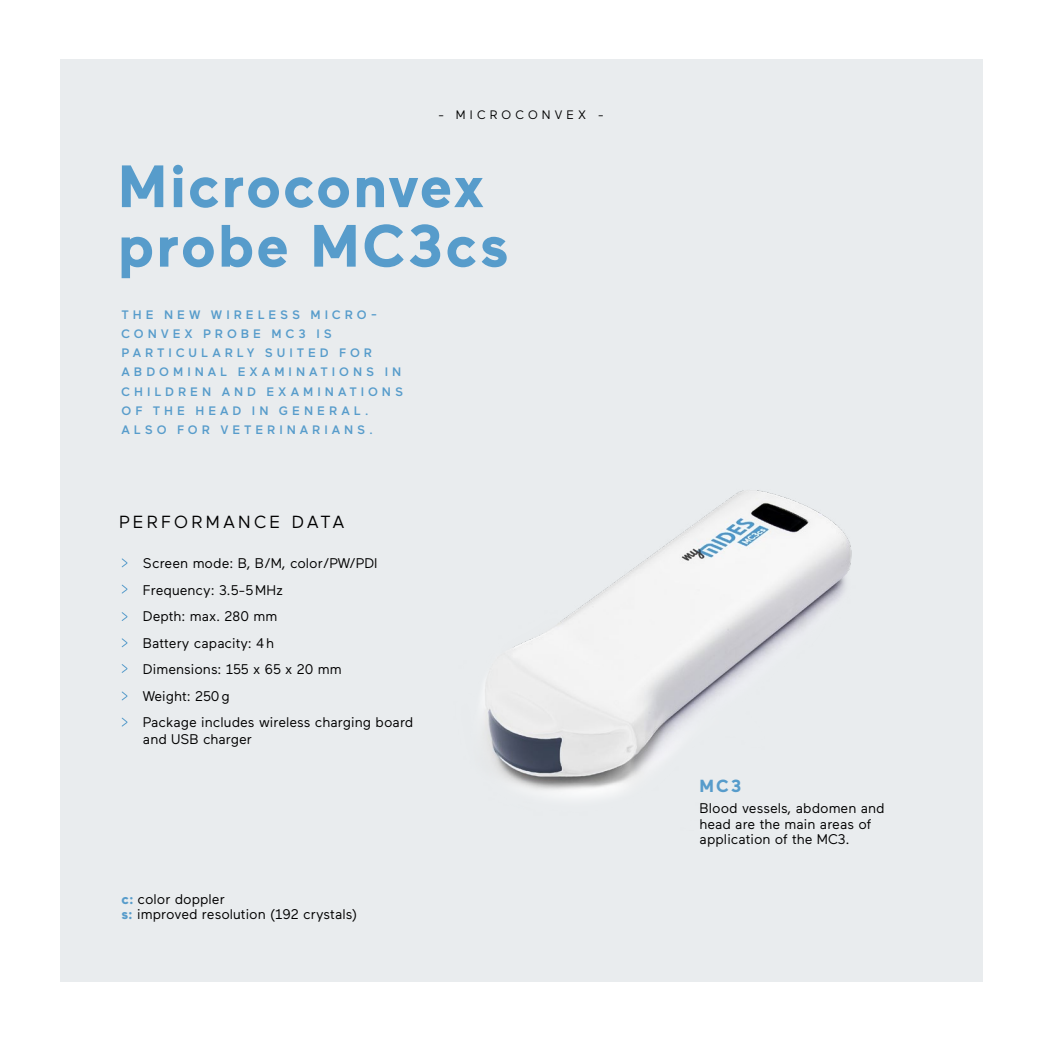
<style>
.page{position:relative;width:1042px;height:1042px;background:#fff}
.page>*{position:absolute;margin:0;border:0;box-sizing:border-box;transform-origin:0 0}
.t1{font:700 59.5px/59.5px "Maax";letter-spacing:.035em;color:#579ccb}
.t2{font:17.5px "Maax";letter-spacing:.18em;color:#000}
.t3{font:700 17.5px "Maax";color:#579ccb}
.t4{font:14px/26.6px "Maax";color:#000}
.t5{font:500 12.25px/19.2px "Maax";letter-spacing:.32em;color:#579ccb}
.t6{font:12.25px "Maax";letter-spacing:.34em;color:#000}
.s1{font-weight:700;color:#579ccb}
</style>
<div class="page">
<div style="left:60px;top:60px;width:922px;height:922px;background:#e9ecee"></div>
<svg style="left:121px;top:558px;width:7px;height:10px"></svg>
<svg style="left:121px;top:612px;width:7px;height:9px"></svg>
<svg style="left:121px;top:691px;width:7px;height:10px"></svg>
<svg style="left:121px;top:584px;width:7px;height:10px"></svg>
<svg style="left:121px;top:664px;width:7px;height:9px"></svg>
<svg style="left:121px;top:638px;width:7px;height:10px"></svg>
<svg style="left:121px;top:717px;width:7px;height:10px"></svg>
<img style="left:483px;top:490px;width:369px;height:307px">
<p class="t6" style="left:438px;top:108px;width:167px">- MICROCONVEX -</p>
<h1 class="t1" style="left:118px;top:157px;width:392px">Microconvex probe MC3cs</h1>
<p class="t5" style="left:122px;top:305px;width:283px">THE NEW WIRELESS MICRO-<br>CONVEX PROBE MC3 IS<br>PARTICULARLY SUITED FOR<br>ABDOMINAL EXAMINATIONS IN<br>CHILDREN AND EXAMINATIONS<br>OF THE HEAD IN GENERAL.<br>ALSO FOR VETERINARIANS.</p>
<p class="t2" style="left:119px;top:513px;width:227px">PERFORMANCE DATA</p>
<p class="t4" style="left:143px;top:550px;width:272px">Screen mode: B, B/M, color/PW/PDI<br>Frequency: 3.5-5MHz<br>Depth: max. 280 mm<br>Battery capacity: 4h<br>Dimensions: 155 x 65 x 20 mm<br>Weight: 250g<br>Package includes wireless charging board</p>
<p class="t4" style="left:143px;top:726px;width:110px">and USB charger</p>
<p class="t4" style="left:122px;top:891px;width:237px;line-height:15.8px"><span class="s1">c:</span> color doppler<br><span class="s1">s:</span> improved resolution (192 crystals)</p>
<p class="t3" style="left:699px;top:776px;width:43px">MC3</p>
<p class="t4" style="left:699px;top:800px;width:187px;line-height:15.8px">Blood vessels, abdomen and head are the main areas of application of the MC3.</p>
</div>
